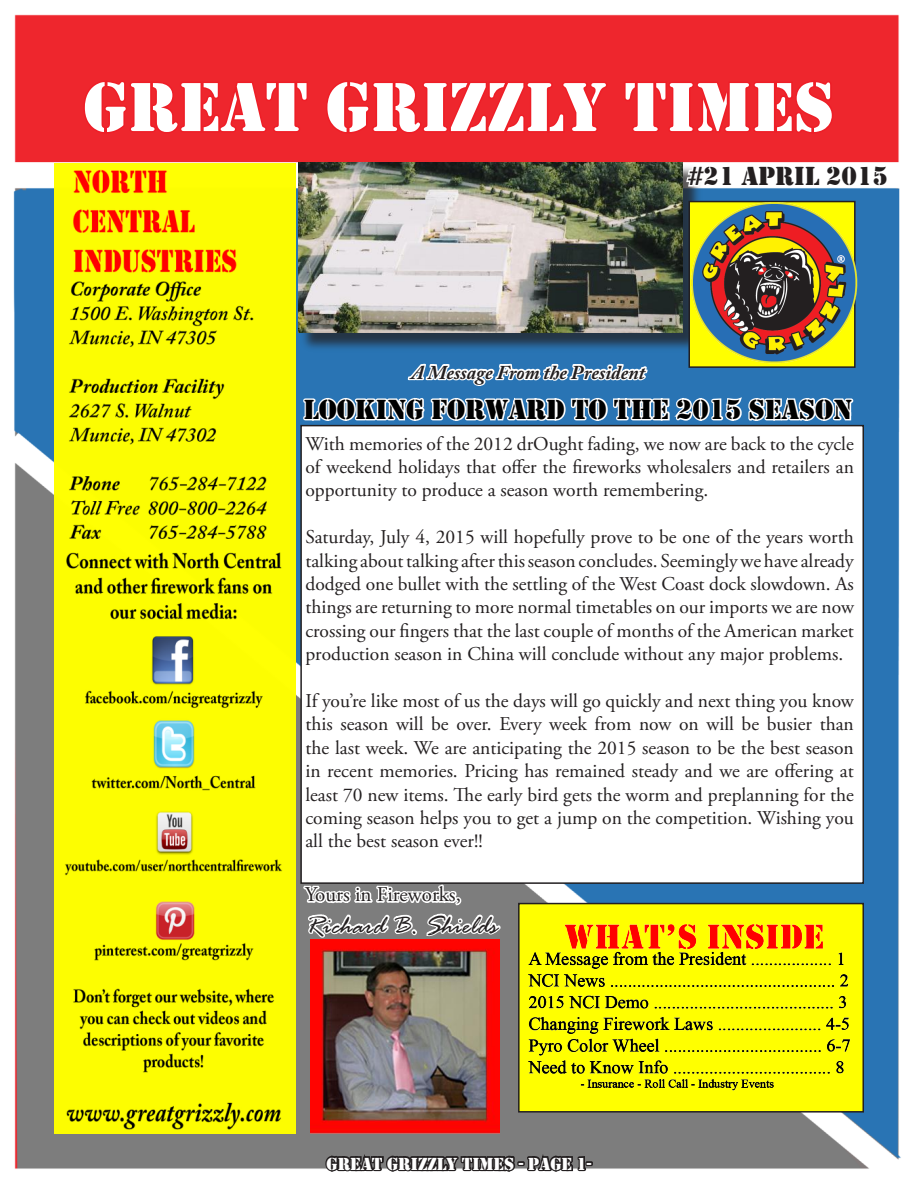
<style>
.page{position:relative;width:918px;height:1188px;background:#fff}
.page>*{position:absolute;margin:0;border:0;box-sizing:border-box;transform-origin:0 0}
.t1{font:72px "Stencil";color:#fff}
.t2{font:28.5px "Stencil";color:#000}
.t3{font:italic 27px "Rage";color:#231f20}
.t4{font:27px "Stencil";color:#231f20}
.t5{font:21px "Adobe Garamond Pro";color:#231f20}
.t6{font:19.5px/23.4px "Adobe Garamond Pro";color:#231f20;text-align:justify}
.t7{font:italic 700 19.5px "Adobe Caslon Pro";color:#231f20}
.t8{font:18px "Stencil";color:#fff}
</style>
<div class="page">
<img style="left:13px;top:14px;width:888px;height:1155px">
<img style="left:54px;top:164px;width:241px;height:970px">
<img style="left:298px;top:162px;width:385px;height:170px">
<svg style="left:323px;top:1139px;width:273px;height:33px"></svg>
<svg style="left:684px;top:158px;width:207px;height:51px"></svg>
<div style="left:54px;top:54px;width:810px;height:108px;background:#ee262d"></div>
<div style="left:82px;top:78px;width:229px;height:74px;background:#ee262d"></div>
<div style="left:324px;top:78px;width:286px;height:57px;background:#ee262d"></div>
<div style="left:623px;top:71px;width:212px;height:64px;background:#ee262d"></div>
<img style="left:310px;top:1020px;width:190px;height:113px">
<img style="left:691px;top:201px;width:167px;height:67px">
<svg style="left:301px;top:268px;width:557px;height:752px"></svg>
<div style="left:519px;top:904px;width:344px;height:208px;background:#ff0"></div>
<img style="left:517px;top:918px;width:351px;height:216px">
<p class="t1" style="left:83px;top:66px;width:752px">GREAT GRIZZLY TIMES</p>
<p class="t4" style="left:688px;top:161px;width:72px">#21 APR</p>
<p class="t4" style="left:794px;top:161px;width:95px">IL 2015</p>
<p class="t7" style="left:411px;top:361px;width:235px">A Message From the President</p>
<p class="t2" style="left:304px;top:393px;width:463px">LOOKING FORWARD TO THE 2015 SEAS</p>
<p class="t2" style="left:815px;top:393px;width:39px">ON</p>
<p class="t6" style="left:305px;top:432px;width:550px">With memories of the 2012 drOught fading, we now are back to the cycle of weekend holidays that offer the fireworks wholesalers and retailers an opportunity to produce a season worth remembering.</p>
<p class="t6" style="left:305px;top:526px;width:550px">Saturday, July 4, 2015 will hopefully prove to be one of the years worth talking about talking after this season concludes. Seemingly we have already dodged one bullet with the settling of the West Coast dock slowdown. As things are returning to more normal timetables on our imports we are now crossing our fingers that the last couple of months of the American market production season in China will conclude without any major problems.</p>
<p class="t6" style="left:305px;top:690px;width:550px">If you’re like most of us the days will go quickly and next thing you know this season will be over. Every week from now on will be busier than the last week. We are anticipating the 2015 season to be the best season in recent memories. Pricing has remained steady and we are offering at least 70 new items. The early bird gets the worm and preplanning for the coming season helps you to get a jump on the competition. Wishing you all the best season ever!!</p>
<p class="t5" style="left:305px;top:882px;width:157px">Yours in Fireworks,</p>
<p class="t3" style="left:305px;top:911px;width:194px">Richard B. Shields</p>
<p class="t8" style="left:327px;top:1153px;width:266px">GREAT GRIZZLY TIMES - PAGE 1-</p>
</div>
